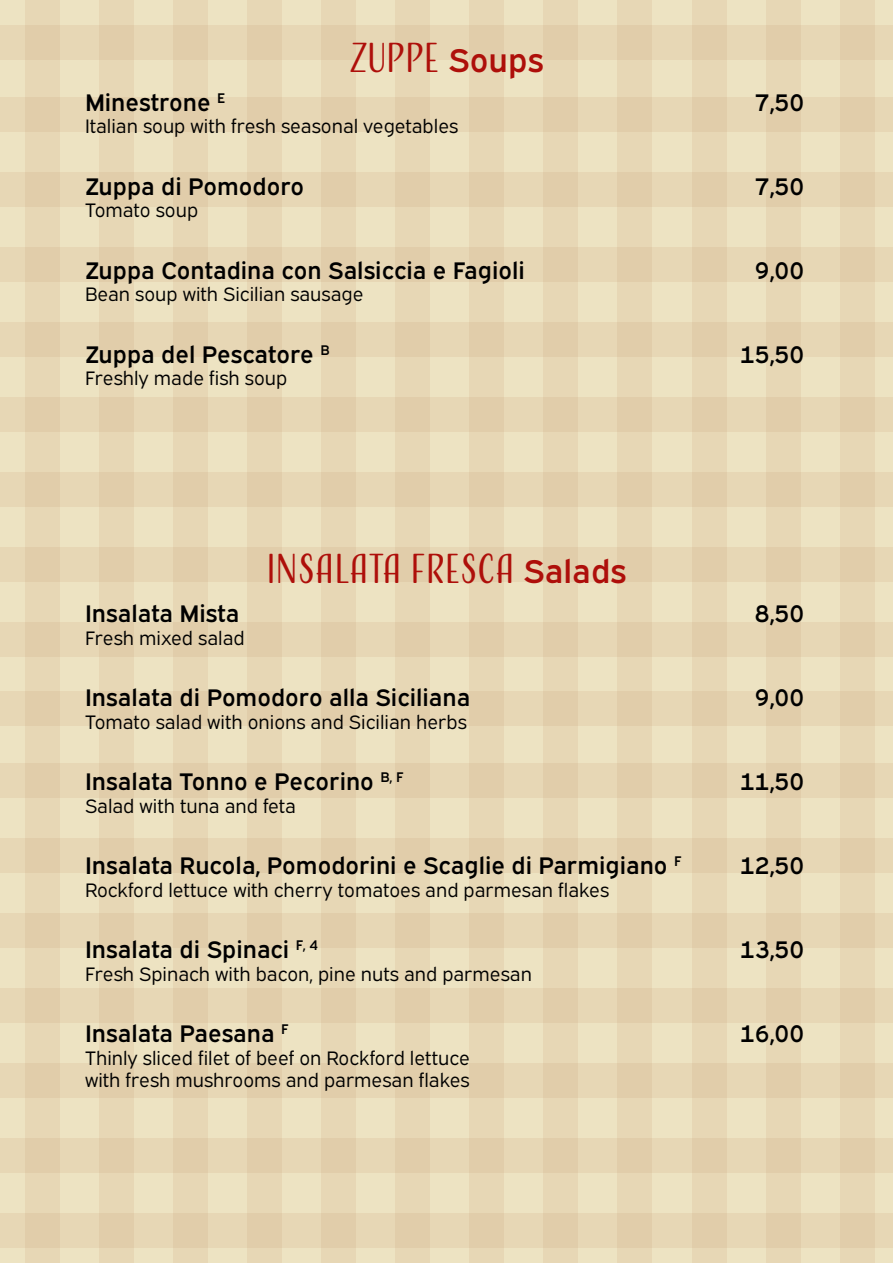
<style>
.page{position:relative;width:893px;height:1263px;background:#ede3c2}
.page>*{position:absolute;margin:0;border:0;box-sizing:border-box;transform-origin:0 0}
.t1{font:39px "Adorn S Condensed Sans";letter-spacing:-.005em;color:#ae0f0a}
.t2{font:24px "Expressway Sb";color:#000}
.t3{font:19.5px/22.5px "Expressway Bk";color:#000}
.s1{font-family:"Expressway Sb";font-size:33px}
</style>
<div class="page">
<div style="left:618px;top:0;width:34px;height:1263px;background:#e7d7b5"></div>
<div style="left:544px;top:0;width:34px;height:1263px;background:#e7d7b5"></div>
<div style="left:470px;top:0;width:34px;height:1263px;background:#e7d7b5"></div>
<div style="left:396px;top:0;width:34px;height:1263px;background:#e7d7b5"></div>
<div style="left:322px;top:0;width:34px;height:1263px;background:#e7d7b5"></div>
<div style="left:247px;top:0;width:35px;height:1263px;background:#e7d7b5"></div>
<div style="left:173px;top:0;width:34px;height:1263px;background:#e7d7b5"></div>
<div style="left:99px;top:0;width:34px;height:1263px;background:#e7d7b5"></div>
<div style="left:25px;top:0;width:34px;height:1263px;background:#e7d7b5"></div>
<div style="left:840px;top:0;width:34px;height:1263px;background:#e7d7b5"></div>
<div style="left:766px;top:0;width:34px;height:1263px;background:#e7d7b5"></div>
<div style="left:692px;top:0;width:34px;height:1263px;background:#e7d7b5"></div>
<div style="left:0;top:26px;width:893px;height:34px;background:#e7d7b5"></div>
<div style="left:0;top:97px;width:893px;height:34px;background:#e7d7b5"></div>
<div style="left:0;top:172px;width:893px;height:34px;background:#e7d7b5"></div>
<div style="left:0;top:247px;width:893px;height:34px;background:#e7d7b5"></div>
<div style="left:0;top:322px;width:893px;height:34px;background:#e7d7b5"></div>
<div style="left:0;top:397px;width:893px;height:34px;background:#e7d7b5"></div>
<div style="left:0;top:472px;width:893px;height:34px;background:#e7d7b5"></div>
<div style="left:0;top:547px;width:893px;height:34px;background:#e7d7b5"></div>
<div style="left:0;top:622px;width:893px;height:34px;background:#e7d7b5"></div>
<div style="left:0;top:692px;width:893px;height:34px;background:#e7d7b5"></div>
<div style="left:0;top:763px;width:893px;height:34px;background:#e7d7b5"></div>
<div style="left:0;top:838px;width:893px;height:34px;background:#e7d7b5"></div>
<div style="left:0;top:913px;width:893px;height:34px;background:#e7d7b5"></div>
<div style="left:0;top:988px;width:893px;height:34px;background:#e7d7b5"></div>
<div style="left:0;top:1063px;width:893px;height:34px;background:#e7d7b5"></div>
<div style="left:0;top:1138px;width:893px;height:34px;background:#e7d7b5"></div>
<div style="left:0;top:1213px;width:893px;height:34px;background:#e7d7b5"></div>
<h1 class="t1" style="left:349px;top:33px;width:196px">ZUPPE <span class="s1">Soups</span></h1>
<p class="t2" style="left:85px;top:83px;width:142px">Minestrone <sup>E</sup></p>
<p class="t2" style="left:755px;top:83px;width:51px">7,50</p>
<p class="t3" style="left:85px;top:113px;width:375px">Italian soup with fresh seasonal vegetables</p>
<p class="t2" style="left:85px;top:167px;width:221px">Zuppa di Pomodoro</p>
<p class="t2" style="left:755px;top:167px;width:51px">7,50</p>
<p class="t3" style="left:85px;top:197px;width:115px">Tomato soup</p>
<p class="t2" style="left:85px;top:251px;width:441px">Zuppa Contadina con Salsiccia e Fagioli</p>
<p class="t2" style="left:755px;top:251px;width:51px">9,00</p>
<p class="t3" style="left:85px;top:281px;width:280px">Bean soup with Sicilian sausage</p>
<p class="t2" style="left:85px;top:335px;width:246px">Zuppa del Pescatore <sup>B</sup></p>
<p class="t2" style="left:740px;top:335px;width:66px">15,50</p>
<p class="t3" style="left:85px;top:365px;width:204px">Freshly made fish soup</p>
<h1 class="t1" style="left:266px;top:545px;width:361px">INSALATA FRESCA <span class="s1">Salads</span></h1>
<p class="t2" style="left:85px;top:595px;width:156px">Insalata Mista</p>
<p class="t2" style="left:755px;top:595px;width:51px">8,50</p>
<p class="t3" style="left:85px;top:625px;width:161px">Fresh mixed salad</p>
<p class="t2" style="left:85px;top:679px;width:387px">Insalata di Pomodoro alla Siciliana</p>
<p class="t2" style="left:755px;top:679px;width:51px">9,00</p>
<p class="t3" style="left:85px;top:709px;width:383px">Tomato salad with onions and Sicilian herbs</p>
<p class="t2" style="left:85px;top:763px;width:320px">Insalata Tonno e Pecorino <sup>B,</sup> <sup>F</sup></p>
<p class="t2" style="left:740px;top:763px;width:66px">11,50</p>
<p class="t3" style="left:85px;top:793px;width:212px">Salad with tuna and feta</p>
<p class="t2" style="left:85px;top:847px;width:598px">Insalata Rucola, Pomodorini e Scaglie di Parmigiano <sup>F</sup></p>
<p class="t2" style="left:740px;top:847px;width:66px">12,50</p>
<p class="t3" style="left:85px;top:877px;width:526px">Rockford lettuce with cherry tomatoes and parmesan flakes</p>
<p class="t2" style="left:85px;top:931px;width:234px">Insalata di Spinaci <sup>F,</sup> <sup>4</sup></p>
<p class="t2" style="left:740px;top:931px;width:66px">13,50</p>
<p class="t3" style="left:85px;top:961px;width:448px">Fresh Spinach with bacon, pine nuts and parmesan</p>
<p class="t2" style="left:85px;top:1015px;width:205px">Insalata Paesana <sup>F</sup></p>
<p class="t2" style="left:740px;top:1015px;width:66px">16,00</p>
<p class="t3" style="left:85px;top:1045px;width:386px">Thinly sliced filet of beef on Rockford lettuce with fresh mushrooms and parmesan flakes</p>
</div>
